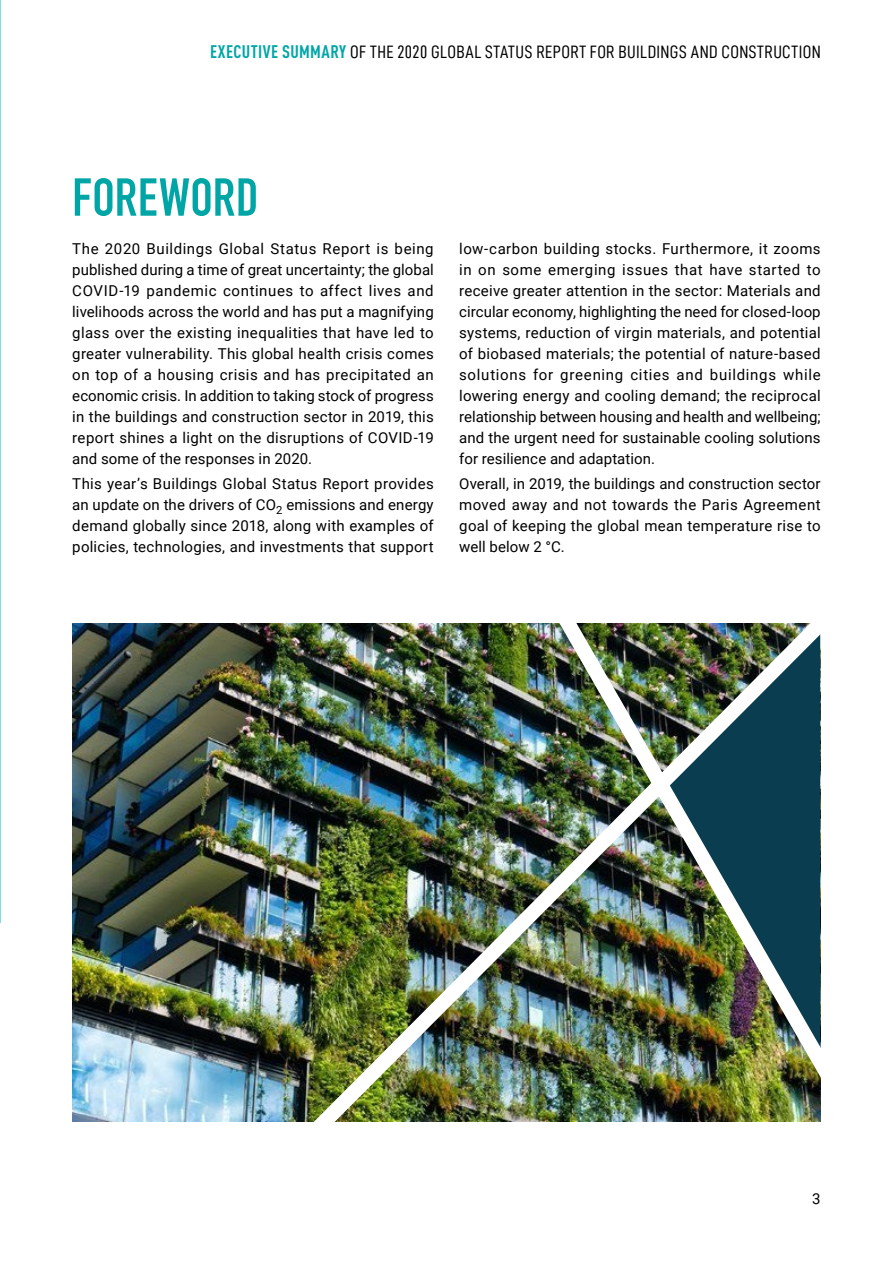
<style>
.page{position:relative;width:893px;height:1263px;background:#fff}
.page>*{position:absolute;margin:0;border:0;box-sizing:border-box;transform-origin:0 0}
.t1{font:700 52.5px "DIN Condensed";letter-spacing:.01em;color:#00a6a6}
.t2{font:18px "D DIN Condensed";letter-spacing:.02em;color:#000}
.t3{font:15px/21px "Roboto";letter-spacing:.015em;color:#000;text-align:justify}
.s1{font-family:"DIN Cond";font-weight:700;color:#00a6a6}
</style>
<div class="page">
<hr style="left:0;top:0;width:1px;height:923px;background:#7ddede">
<img style="left:72px;top:624px;width:105px;height:498px">
<img style="left:177px;top:623px;width:644px;height:499px">
<p class="t2" style="left:210px;top:41px;width:612px"><span class="s1">EXECUTIVE SUMMARY</span> OF THE 2020 GLOBAL STATUS REPORT FOR BUILDINGS AND CONSTRUCTION</p>
<h1 class="t1" style="left:72px;top:167px;width:188px">FOREWORD</h1>
<p class="t3" style="left:72px;top:237px;width:363px">The 2020 Buildings Global Status Report is being published during a time of great uncertainty; the global COVID-19 pandemic continues to affect lives and livelihoods across the world and has put a magnifying glass over the existing inequalities that have led to greater vulnerability. This global health crisis comes on top of a housing crisis and has precipitated an economic crisis. In addition to taking stock of progress in the buildings and construction sector in 2019, this report shines a light on the disruptions of COVID-19 and some of the responses in 2020.</p>
<p class="t3" style="left:72px;top:473px;width:363px">This year’s Buildings Global Status Report provides an update on the drivers of CO<sub>2</sub> emissions and energy demand globally since 2018, along with examples of policies, technologies, and investments that support</p>
<p class="t3" style="left:459px;top:237px;width:363px">low-carbon building stocks. Furthermore, it zooms in on some emerging issues that have started to receive greater attention in the sector: Materials and circular economy, highlighting the need for closed-loop systems, reduction of virgin materials, and potential of biobased materials; the potential of nature-based solutions for greening cities and buildings while lowering energy and cooling demand; the reciprocal relationship between housing and health and wellbeing; and the urgent need for sustainable cooling solutions for resilience and adaptation.</p>
<p class="t3" style="left:459px;top:473px;width:363px">Overall, in 2019, the buildings and construction sector moved away and not towards the Paris Agreement goal of keeping the global mean temperature rise to well below 2 °C.</p>
<p class="t3" style="left:812px;top:1188px;width:10px">3</p>
</div>
